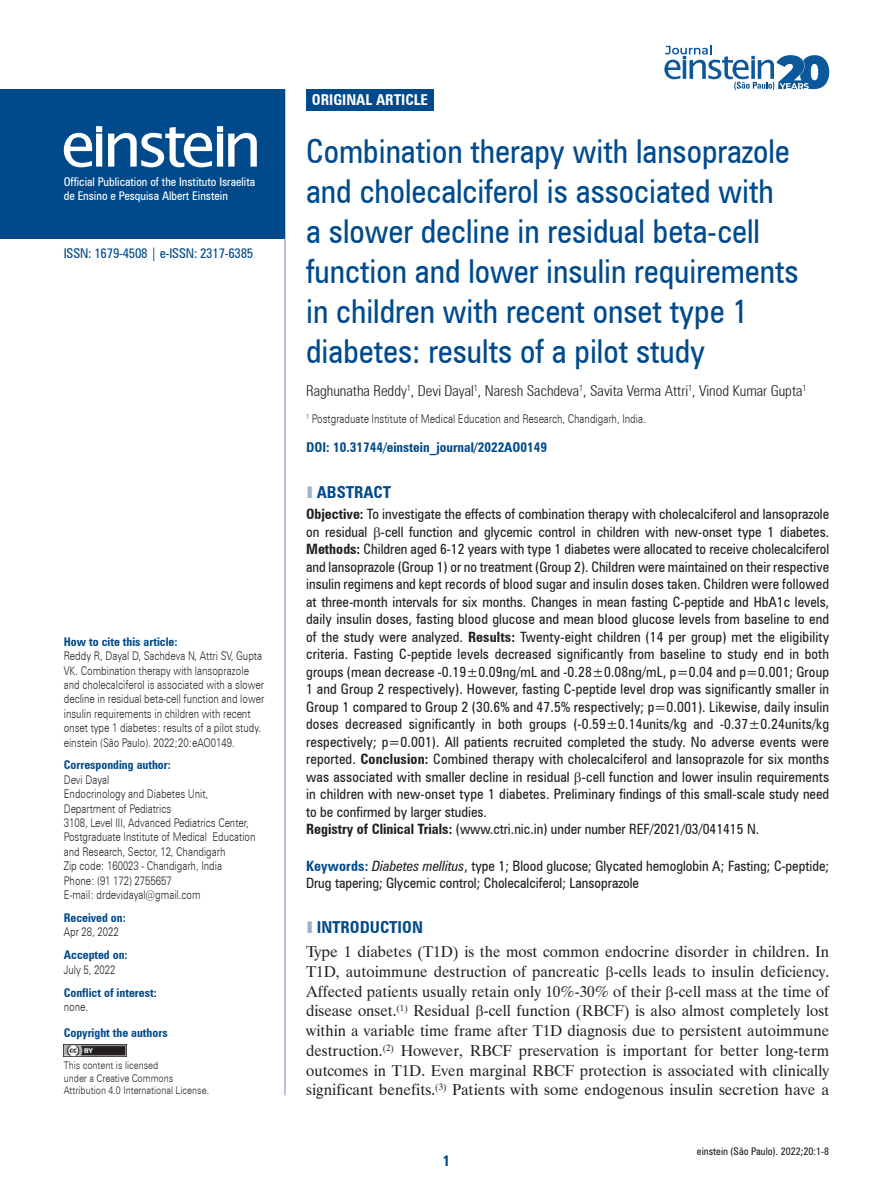
<style>
.page{position:relative;width:893px;height:1191px;background:#fff}
.page>*{position:absolute;margin:0;border:0;box-sizing:border-box;transform-origin:0 0}
.t1{font:condensed 33px/39.9px "Zurich BT";color:#004a8b}
.t2{font:700 condensed 16.5px "Zurich BT";color:#004a8b}
.t3{font:15.75px/19.6px "Dutch 801 BT";color:#231f20;text-align:justify}
.t4{font:300 condensed 15px "Zurich BT";color:#231f20}
.t5{font:700 condensed 15px "Zurich BT";color:#fff}
.t6{font:700 condensed 15px "Zurich BT";color:#004a8b}
.t7{font:condensed 14.25px/17.4px "Zurich BT";letter-spacing:.01em;color:#231f20}
.t8{font:700 condensed 13.5px "Zurich BT";color:#004a8b}
.t9{font:condensed 13.5px "Zurich BT";letter-spacing:-.02em;color:#004a8b}
.t10{font:300 12px/14.4px "Zurich BT";color:#231f20;scale:.8 1}
.t11{font:700 condensed 12px "Zurich BT";color:#004a8b}
.t12{font:condensed 12px/14.4px "Zurich BT";color:#fff}
.t13{font:300 10.5px/12.6px "Zurich BT";color:#231f20;scale:.85 1}
.t14{font:condensed 10.5px "Zurich BT";color:#231f20}
.s1{color:#a2b0d2}
.s2{font-weight:700}
.s3{font-weight:700;color:#004a8b}
.s4{font-style:italic}
</style>
<div class="page">
<img style="left:64px;top:1044px;width:63px;height:12px">
<div style="left:306px;top:89px;width:128px;height:21px;background:#004a8b"></div>
<hr style="left:284px;top:89px;width:2px;height:1006px;background:#a2b0d2">
<div style="left:0;top:89px;width:284px;height:149px;background:#004a8b"></div>
<svg style="left:108px;top:126px;width:149px;height:41px"></svg>
<svg style="left:64px;top:126px;width:38px;height:41px"></svg>
<svg style="left:664px;top:45px;width:165px;height:45px"></svg>
<p class="t12" style="left:64px;top:174px;width:193px">Official Publication of the Instituto Israelita de Ensino e Pesquisa Albert Einstein</p>
<p class="t9" style="left:64px;top:245px;width:191px">ISSN: 1679-4508 | e-ISSN: 2317-6385</p>
<p class="t11" style="left:64px;top:634px;width:115px">How to cite this article:</p>
<p class="t10" style="left:64px;top:648px;width:252px">Reddy R, Dayal D, Sachdeva N, Attri SV, Gupta VK. Combination therapy with lansoprazole and cholecalciferol is associated with a slower decline in residual beta-cell function and lower insulin requirements in children with recent onset type 1 diabetes: results of a pilot study. einstein (São Paulo). 2022;20:eAO0149.</p>
<p class="t11" style="left:64px;top:758px;width:109px">Corresponding author:</p>
<p class="t10" style="left:64px;top:772px;width:241px">Devi Dayal<br>Endocrinology and Diabetes Unit,<br>Department of Pediatrics<br>3108, Level III, Advanced Pediatrics Center,<br>Postgraduate Institute of Medical Education and Research, Sector, 12, Chandigarh<br>Zip code: 160023 - Chandigarh, India<br>Phone: (91 172) 2755657<br>E-mail: drdevidayal@gmail.com</p>
<p class="t11" style="left:64px;top:910px;width:64px">Received on:</p>
<p class="t10" style="left:64px;top:925px;width:70px">Apr 28, 2022</p>
<p class="t11" style="left:64px;top:947px;width:65px">Accepted on:</p>
<p class="t10" style="left:64px;top:962px;width:66px">July 5, 2022</p>
<p class="t11" style="left:64px;top:985px;width:95px">Conflict of interest:</p>
<p class="t10" style="left:64px;top:999px;width:32px">none.</p>
<p class="t11" style="left:64px;top:1025px;width:105px">Copyright the authors</p>
<p class="t13" style="left:64px;top:1058px;width:173px">This content is licensed<br>under a Creative Commons<br>Attribution 4.0 International License.</p>
<p class="t5" style="left:312px;top:91px;width:118px">ORIGINAL ARTICLE</p>
<h1 class="t1" style="left:306px;top:131px;width:494px">Combination therapy with lansoprazole and cholecalciferol is associated with<br>a slower decline in residual beta-cell function and lower insulin requirements in children with recent onset type 1 diabetes: results of a pilot study</h1>
<p class="t4" style="left:306px;top:381px;width:502px">Raghunatha Reddy<sup>1</sup>, Devi Dayal<sup>1</sup>, Naresh Sachdeva<sup>1</sup>, Savita Verma Attri<sup>1</sup>, Vinod Kumar Gupta<sup>1</sup></p>
<p class="t10" style="left:306px;top:411px;width:426px"><sup>1</sup> Postgraduate Institute of Medical Education and Research, Chandigarh, India.</p>
<p class="t8" style="left:306px;top:439px;width:243px">DOI: 10.31744/einstein_journal/2022AO0149</p>
<p class="t2" style="left:306px;top:482px;width:86px"><span class="s1">❚</span> ABSTRACT</p>
<p class="t7" style="left:306px;top:505px;width:524px"><span class="s2">Objective:</span> To investigate the effects of combination therapy with cholecalciferol and lansoprazole on residual -cell function and glycemic control in children with new-onset type 1 diabetes.<br><span class="s2">Methods:</span> Children aged 6-12 years with type 1 diabetes were allocated to receive cholecalciferol and lansoprazole (Group 1) or no treatment (Group 2). Children were maintained on their respective insulin regimens and kept records of blood sugar and insulin doses taken. Children were followed at three-month intervals for six months. Changes in mean fasting C-peptide and HbA1c levels, daily insulin doses, fasting blood glucose and mean blood glucose levels from baseline to end of the study were analyzed. <span class="s2">Results:</span> Twenty-eight children (14 per group) met the eligibility criteria. Fasting C-peptide levels decreased significantly from baseline to study end in both groups (mean decrease -0.19±0.09ng/mL and -0.28±0.08ng/mL, p=0.04 and p=0.001; Group 1 and Group 2 respectively). However, fasting C-peptide level drop was significantly smaller in Group 1 compared to Group 2 (30.6% and 47.5% respectively; p=0.001). Likewise, daily insulin doses decreased significantly in both groups (-0.59±0.14units/kg and -0.37±0.24units/kg respectively; p=0.001). All patients recruited completed the study. No adverse events were reported. <span class="s2">Conclusion:</span> Combined therapy with cholecalciferol and lansoprazole for six months was associated with smaller decline in residual -cell function and lower insulin requirements in children with new-onset type 1 diabetes. Preliminary findings of this small-scale study need to be confirmed by larger studies.<br><span class="s2">Registry of Clinical Trials:</span> (www.ctri.nic.in) under number REF/2021/03/041415 N.</p>
<p class="t7" style="left:306px;top:856px;width:524px"><span class="s3">Keywords:</span> <span class="s4">Diabetes mellitus</span>, type 1; Blood glucose; Glycated hemoglobin A; Fasting; C-peptide;<br>Drug tapering; Glycemic control; Cholecalciferol; Lansoprazole</p>
<p class="t2" style="left:306px;top:917px;width:118px"><span class="s1">❚</span> INTRODUCTION</p>
<p class="t3" style="left:306px;top:941px;width:525px">Type 1 diabetes (T1D) is the most common endocrine disorder in children. In T1D, autoimmune destruction of pancreatic -cells leads to insulin deficiency.<br>Affected patients usually retain only 10%-30% of their -cell mass at the time of disease onset.<sup>(1)</sup> Residual -cell function (RBCF) is also almost completely lost within a variable time frame after T1D diagnosis due to persistent autoimmune destruction.<sup>(2)</sup> However, RBCF preservation is important for better long-term outcomes in T1D. Even marginal RBCF protection is associated with clinically significant benefits.<sup>(3)</sup> Patients with some endogenous insulin secretion have a</p>
<p class="t6" style="left:443px;top:1151px;width:9px">1</p>
<p class="t14" style="left:697px;top:1144px;width:134px">einstein (São Paulo). 2022;20:1-8</p>
</div>
